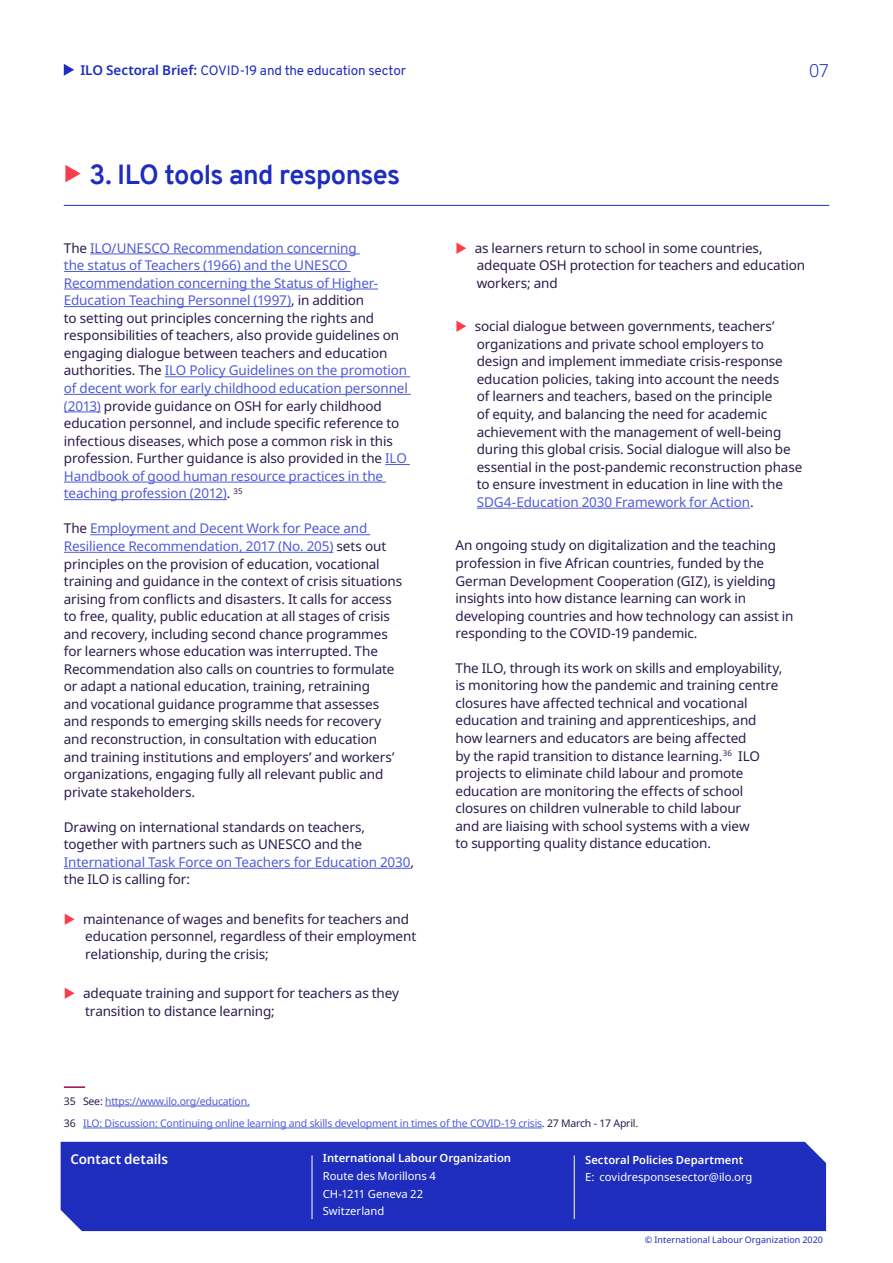
<style>
.page{position:relative;width:893px;height:1263px;background:#fff}
.page>*{position:absolute;margin:0;border:0;box-sizing:border-box;transform-origin:0 0}
.t1{font:700 27px "Overpass";letter-spacing:-.025em;color:#1e2dbe}
.t2{font:300 18px "Noto Sans";color:#1e2dbe}
.Briefing_A4_-_Bullet{font:13.5px/17.5px "Noto Sans";letter-spacing:-.01em;color:#2c1b4d}
.Briefing_A4_-_Sub_he{font:13.5px/17.5px "Noto Sans";letter-spacing:-.01em;color:#2c1b4d}
.Briefing_A4_-_Subhea{font:13.5px "Overpass";letter-spacing:-.01em;color:#1e2dbe}
.Briefing_A4_-_Body{font:600 13.5px "Noto Sans";letter-spacing:-.01em;color:#fff}
.Briefing_A4_-_contac{font:11.25px/17.5px "Noto Sans";color:#fff}
.Briefing_A4_-_contac-2{font:600 11.25px/17.5px "Noto Sans";letter-spacing:-.005em;color:#fff}
.Briefing_A4-_footnot{font:10.5px "Noto Sans";letter-spacing:-.02em;color:#4f5cd6}
.Briefing_A4_-_contac-3{font:9px "Noto Sans";letter-spacing:.005em;color:#1e2dbe}
.s1{font-family:"Noto Sans";font-weight:600}
.s2{color:#4f5cd6}
.s3{color:#2c1b4d}
.s4{font-weight:400}
.s5{font-weight:600}
</style>
<div class="page">
<svg style="left:64px;top:64px;width:10px;height:12px"></svg>
<hr style="left:90px;top:254px;width:270px;height:1px;background:#4f5cd6">
<hr style="left:64px;top:271px;width:287px;height:1px;background:#4f5cd6">
<hr style="left:64px;top:289px;width:314px;height:1px;background:#4f5cd6">
<hr style="left:64px;top:306px;width:227px;height:1px;background:#4f5cd6">
<hr style="left:165px;top:376px;width:245px;height:1px;background:#4f5cd6">
<hr style="left:64px;top:394px;width:347px;height:1px;background:#4f5cd6">
<hr style="left:64px;top:412px;width:37px;height:1px;background:#4f5cd6">
<svg style="left:385px;top:464px;width:25px;height:1px"></svg>
<hr style="left:64px;top:482px;width:322px;height:1px;background:#4f5cd6">
<hr style="left:64px;top:499px;width:163px;height:1px;background:#4f5cd6">
<hr style="left:90px;top:534px;width:280px;height:1px;background:#4f5cd6">
<hr style="left:64px;top:552px;width:269px;height:1px;background:#4f5cd6">
<hr style="left:64px;top:868px;width:347px;height:1px;background:#4f5cd6">
<hr style="left:64px;top:1086px;width:21px;height:2px;background:#960a55">
<hr style="left:105px;top:1106px;width:145px;height:1px;background:#4f5cd6">
<hr style="left:83px;top:1128px;width:459px;height:1px;background:#4f5cd6">
<hr style="left:477px;top:508px;width:273px;height:1px;background:#4f5cd6">
<hr style="left:64px;top:205px;width:765px;height:1px;background:#1e2dbe">
<div style="left:61px;top:1142px;width:765px;height:89px;background:#1e2dbe"></div>
<hr style="left:574px;top:1155px;width:1px;height:64px;background:#fff">
<hr style="left:312px;top:1155px;width:1px;height:64px;background:#fff">
<p class="Briefing_A4_-_Subhea" style="left:80px;top:60px;width:327px"><span class="s1">ILO Sectoral Brief:</span> COVID-19 and the education sector</p>
<h2 class="t2" style="left:809px;top:57px;width:22px">07</h2>
<p class="t1" style="left:89px;top:155px;width:313px">3. ILO tools and responses</p>
<p class="Briefing_A4_-_Bullet" style="left:64px;top:239px;width:346px">The <span class="s2">ILO/UNESCO Recommendation concerning<br>the status of Teachers (1966) and the UNESCO Recommendation concerning the Status of Higher-Education Teaching Personnel (1997)</span>, in addition<br>to setting out principles concerning the rights and responsibilities of teachers, also provide guidelines on engaging dialogue between teachers and education authorities. The <span class="s2">ILO Policy Guidelines on the promotion of decent work for early childhood education personnel (2013)</span> provide guidance on OSH for early childhood education personnel, and include specific reference to infectious diseases, which pose a common risk in this profession. Further guidance is also provided in the <span class="s2">ILO Handbook of good human resource practices in the teaching profession (2012)</span>. <sup>35</sup></p>
<p class="Briefing_A4_-_Bullet" style="left:64px;top:520px;width:340px">The <span class="s2">Employment and Decent Work for Peace and Resilience Recommendation, 2017 (No. 205)</span> sets out principles on the provision of education, vocational training and guidance in the context of crisis situations arising from conflicts and disasters. It calls for access to free, quality, public education at all stages of crisis and recovery, including second chance programmes for learners whose education was interrupted. The Recommendation also calls on countries to formulate or adapt a national education, training, retraining<br>and vocational guidance programme that assesses and responds to emerging skills needs for recovery and reconstruction, in consultation with education and training institutions and employers’ and workers’ organizations, engaging fully all relevant public and private stakeholders.</p>
<p class="Briefing_A4_-_Bullet" style="left:64px;top:818px;width:352px">Drawing on international standards on teachers, together with partners such as UNESCO and the <span class="s2">International Task Force on Teachers for Education 2030</span>, the ILO is calling for:</p>
<p class="Briefing_A4_-_Bullet" style="left:83px;top:910px;width:335px">maintenance of wages and benefits for teachers and education personnel, regardless of their employment relationship, during the crisis;</p>
<p class="Briefing_A4_-_Bullet" style="left:83px;top:985px;width:318px">adequate training and support for teachers as they transition to distance learning;</p>
<p class="Briefing_A4_-_Bullet" style="left:475px;top:239px;width:332px">as learners return to school in some countries, adequate OSH protection for teachers and education workers; and</p>
<p class="Briefing_A4_-_Bullet" style="left:475px;top:318px;width:329px">social dialogue between governments, teachers’ organizations and private school employers to design and implement immediate crisis-response education policies, taking into account the needs<br>of learners and teachers, based on the principle<br>of equity, and balancing the need for academic achievement with the management of well-being during this global crisis. Social dialogue will also be essential in the post-pandemic reconstruction phase to ensure investment in education in line with the <span class="s2">SDG4-Education 2030 Framework for Action</span>.</p>
<p class="Briefing_A4_-_Bullet" style="left:455px;top:537px;width:340px">An ongoing study on digitalization and the teaching profession in five African countries, funded by the German Development Cooperation (GIZ), is yielding insights into how distance learning can work in developing countries and how technology can assist in responding to the COVID-19 pandemic.</p>
<p class="Briefing_A4_-_Sub_he" style="left:455px;top:659px;width:328px">The ILO, through its work on skills and employability, is monitoring how the pandemic and training centre closures have affected technical and vocational education and training and apprenticeships, and how learners and educators are being affected<br>by the rapid transition to distance learning.<sup>36</sup> ILO projects to eliminate child labour and promote education are monitoring the effects of school closures on children vulnerable to child labour<br>and are liaising with school systems with a view<br>to supporting quality distance education.</p>
<p class="Briefing_A4-_footnot" style="left:64px;top:1094px;width:187px"><span class="s3">35 See:</span> https://www.ilo.org/education.</p>
<p class="Briefing_A4-_footnot" style="left:64px;top:1116px;width:576px"><span class="s3">36</span> ILO: Discussion: Continuing online learning and skills development in times of the COVID-19 crisis<span class="s3">. 27 March - 17 April.</span></p>
<p class="Briefing_A4_-_Body" style="left:70px;top:1150px;width:99px">Contact details</p>
<p class="Briefing_A4_-_contac-2" style="left:323px;top:1150px;width:190px">International Labour Organization<br><span class="s4">Route des Morillons 4</span></p>
<p class="Briefing_A4_-_contac" style="left:323px;top:1185px;width:102px">CH-1211 Geneva 22<br>Switzerland</p>
<p class="Briefing_A4_-_contac" style="left:585px;top:1151px;width:169px"><span class="s5">Sectoral Policies Department<br></span>E: covidresponsesector@ilo.org</p>
<p class="Briefing_A4_-_contac-3" style="left:645px;top:1233px;width:180px">© International Labour Organization 2020</p>
</div>
